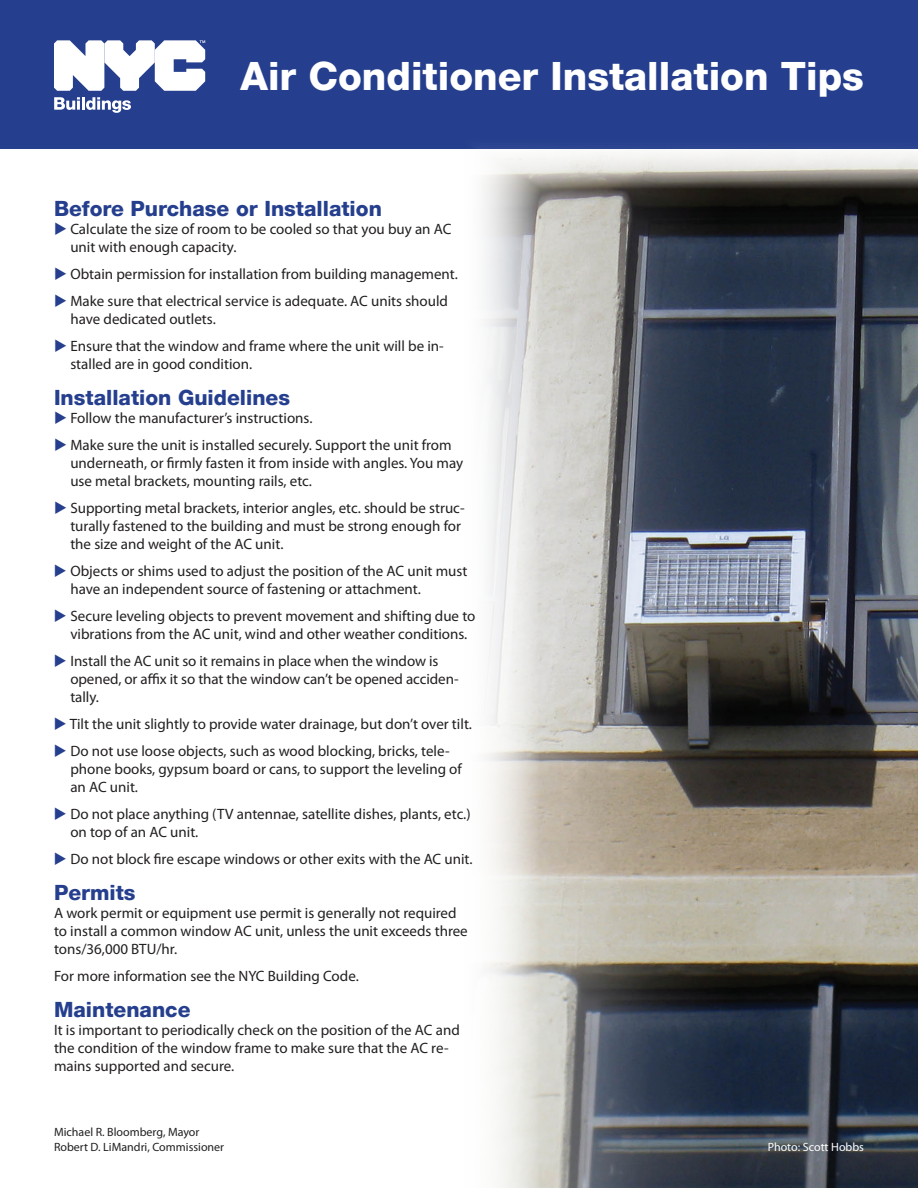
<style>
.page{position:relative;width:918px;height:1188px;background:#fff}
.page>*{position:absolute;margin:0;border:0;box-sizing:border-box;transform-origin:0 0}
.t1{font:800 39px "Helvetica Neue LT Com";color:#fff}
.t2{font:800 21px "Helvetica Neue LT Com";color:#253f8e}
.t3{font:15px/18px "Myriad Pro";color:#231f20}
.t4{font:12px/15px "Myriad Pro";color:#231f20}
.t5{font:12px "Myriad Pro";color:#fff}
.s1{color:#253f8e}
</style>
<div class="page">
<div style="left:0;top:0;width:918px;height:148px;background:#253f8e"></div>
<svg style="left:54px;top:97px;width:77px;height:16px"></svg>
<svg style="left:54px;top:40px;width:151px;height:51px"></svg>
<img style="left:459px;top:148px;width:459px;height:1040px">
<h1 class="t1" style="left:241px;top:53px;width:625px">Air Conditioner Installation Tips</h1>
<h2 class="t2" style="left:54px;top:196px;width:329px">Before Purchase or Installation</h2>
<p class="t3" style="left:70px;top:220px;width:383px;text-indent:-16px"><span class="s1">◆</span> Calculate the size of room to be cooled so that you buy an AC unit with enough capacity.</p>
<p class="t3" style="left:54px;top:265px;width:405px"><span class="s1">◆</span> Obtain permission for installation from building management.</p>
<p class="t3" style="left:70px;top:292px;width:379px;text-indent:-16px"><span class="s1">◆</span> Make sure that electrical service is adequate. AC units should have dedicated outlets.</p>
<p class="t3" style="left:70px;top:337px;width:375px;text-indent:-16px"><span class="s1">◆</span> Ensure that the window and frame where the unit will be in&shy;stalled are in good condition.</p>
<h2 class="t2" style="left:54px;top:385px;width:238px">Installation Guidelines</h2>
<p class="t3" style="left:54px;top:409px;width:260px"><span class="s1">◆</span> Follow the manufacturer’s instructions.</p>
<p class="t3" style="left:70px;top:436px;width:394px;text-indent:-16px"><span class="s1">◆</span> Make sure the unit is installed securely. Support the unit from underneath, or firmly fasten it from inside with angles. You may use metal brackets, mounting rails, etc.</p>
<p class="t3" style="left:70px;top:499px;width:396px;text-indent:-16px"><span class="s1">◆</span> Supporting metal brackets, interior angles, etc. should be struc&shy;turally fastened to the building and must be strong enough for the size and weight of the AC unit.</p>
<p class="t3" style="left:70px;top:562px;width:399px;text-indent:-16px"><span class="s1">◆</span> Objects or shims used to adjust the position of the AC unit must have an independent source of fastening or attachment.</p>
<p class="t3" style="left:54px;top:607px;width:423px;text-align:center"><span class="s1">◆</span> Secure leveling objects to prevent movement and shifting due to vibrations from the AC unit, wind and other weather conditions.</p>
<p class="t3" style="left:70px;top:652px;width:390px;text-indent:-16px"><span class="s1">◆</span> Install the AC unit so it remains in place when the window is opened, or affix it so that the window can’t be opened acciden&shy;tally.</p>
<p class="t3" style="left:54px;top:715px;width:420px"><span class="s1">◆</span> Tilt the unit slightly to provide water drainage, but don’t over tilt.</p>
<p class="t3" style="left:70px;top:742px;width:393px;text-indent:-16px"><span class="s1">◆</span> Do not use loose objects, such as wood blocking, bricks, tele&shy;phone books, gypsum board or cans, to support the leveling of an AC unit.</p>
<p class="t3" style="left:70px;top:805px;width:402px;text-indent:-16px"><span class="s1">◆</span> Do not place anything (TV antennae, satellite dishes, plants, etc.) on top of an AC unit.</p>
<p class="t3" style="left:54px;top:850px;width:420px"><span class="s1">◆</span> Do not block fire escape windows or other exits with the AC unit.</p>
<h2 class="t2" style="left:54px;top:880px;width:83px">Permits</h2>
<p class="t3" style="left:54px;top:904px;width:415px">A work permit or equipment use permit is generally not required to install a common window AC unit, unless the unit exceeds three tons/36,000 BTU/hr.</p>
<p class="t3" style="left:54px;top:967px;width:306px">For more information see the NYC Building Code.</p>
<h2 class="t2" style="left:54px;top:997px;width:138px">Maintenance</h2>
<p class="t3" style="left:54px;top:1021px;width:407px">It is important to periodically check on the position of the AC and the condition of the window frame to make sure that the AC re&shy;mains supported and secure.</p>
<p class="t4" style="left:54px;top:1124px;width:172px">Michael R. Bloomberg, Mayor<br>Robert D. LiMandri, Commissioner</p>
<p class="t5" style="left:768px;top:1140px;width:98px">Photo: Scott Hobbs</p>
</div>
